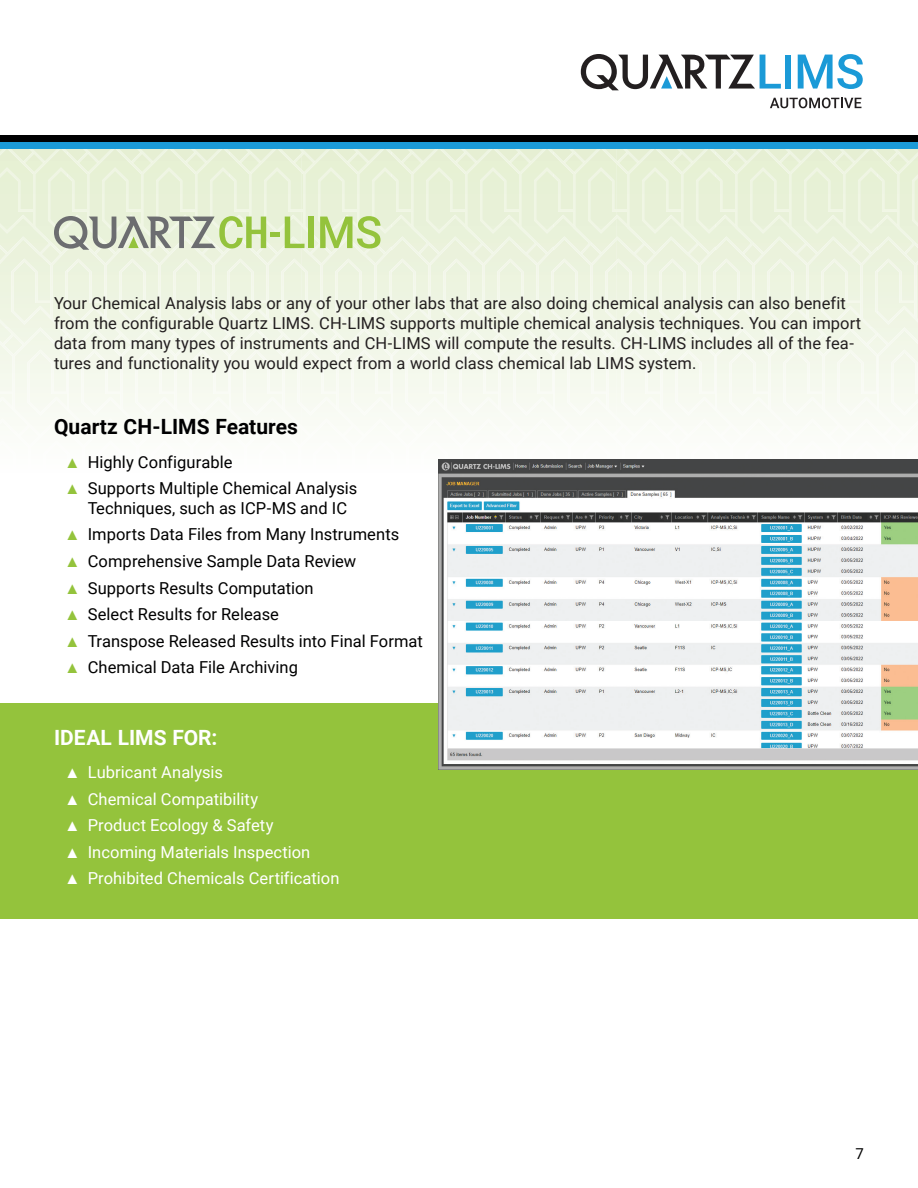
<style>
.page{position:relative;width:918px;height:1188px;background:#fff}
.page>*{position:absolute;margin:0;border:0;box-sizing:border-box;transform-origin:0 0}
.t1{font:700 21px "Roboto";color:#000001}
.t2{font:700 21px "Roboto";letter-spacing:.005em;color:#fff}
.t3{font:16.5px/19.8px "Roboto";color:#231f20}
.Bullets{font:16.5px/19.8px "Roboto";color:#000001}
.Bullets-2{font:16.5px "Roboto";letter-spacing:.005em;color:#fff}
.t4{font:15px "Roboto";color:#000001}
.s1{font-family:"Andale Mono";color:#94c33c}
.s2{font-family:"Andale Mono"}
</style>
<div class="page">
<div style="left:0;top:703px;width:918px;height:216px;background:#94c33c"></div>
<svg style="left:0;top:148px;width:918px;height:324px"></svg>
<img style="left:439px;top:459px;width:479px;height:310px">
<div style="left:0;top:142px;width:918px;height:6px;background:#1b9ad7"></div>
<div style="left:0;top:135px;width:918px;height:7px;background:#000001"></div>
<div style="left:785px;top:55px;width:6px;height:34px;background:#1b9ad7"></div>
<svg style="left:798px;top:54px;width:65px;height:35px"></svg>
<svg style="left:581px;top:54px;width:200px;height:36px"></svg>
<svg style="left:770px;top:98px;width:91px;height:10px"></svg>
<p class="t3" style="left:54px;top:293px;width:809px">Your Chemical Analysis labs or any of your other labs that are also doing chemical analysis can also benefit from the configurable Quartz LIMS. CH-LIMS supports multiple chemical analysis techniques. You can import data from many types of instruments and CH-LIMS will compute the results. CH-LIMS includes all of the fea&shy;tures and functionality you would expect from a world class chemical lab LIMS system.</p>
<p class="t1" style="left:54px;top:412px;width:245px">Quartz CH-LIMS Features</p>
<p class="Bullets" style="left:68px;top:451px;width:167px"><span class="s1">▲</span> Highly Configurable</p>
<p class="Bullets" style="left:88px;top:478px;width:271px;text-indent:-20px"><span class="s1">▲</span> Supports Multiple Chemical Analysis<br>Techniques, such as ICP-MS and IC</p>
<p class="Bullets" style="left:68px;top:524px;width:333px"><span class="s1">▲</span> Imports Data Files from Many Instruments</p>
<p class="Bullets" style="left:68px;top:551px;width:290px"><span class="s1">▲</span> Comprehensive Sample Data Review</p>
<p class="Bullets" style="left:68px;top:577px;width:248px"><span class="s1">▲</span> Supports Results Computation</p>
<p class="Bullets" style="left:68px;top:604px;width:213px"><span class="s1">▲</span> Select Results for Release</p>
<p class="Bullets" style="left:68px;top:630px;width:357px"><span class="s1">▲</span> Transpose Released Results into Final Format</p>
<p class="Bullets" style="left:68px;top:657px;width:232px"><span class="s1">▲</span> Chemical Data File Archiving</p>
<p class="t2" style="left:54px;top:723px;width:165px">IDEAL LIMS FOR:</p>
<p class="Bullets-2" style="left:68px;top:761px;width:157px"><span class="s2">▲</span> Lubricant Analysis</p>
<p class="Bullets-2" style="left:68px;top:787px;width:192px"><span class="s2">▲</span> Chemical Compatibility</p>
<p class="Bullets-2" style="left:68px;top:814px;width:208px"><span class="s2">▲</span> Product Ecology &amp; Safety</p>
<p class="Bullets-2" style="left:68px;top:840px;width:244px"><span class="s2">▲</span> Incoming Materials Inspection</p>
<p class="Bullets-2" style="left:68px;top:867px;width:274px"><span class="s2">▲</span> Prohibited Chemicals Certification</p>
<p class="t4" style="left:856px;top:1143px;width:10px">7</p>
</div>
